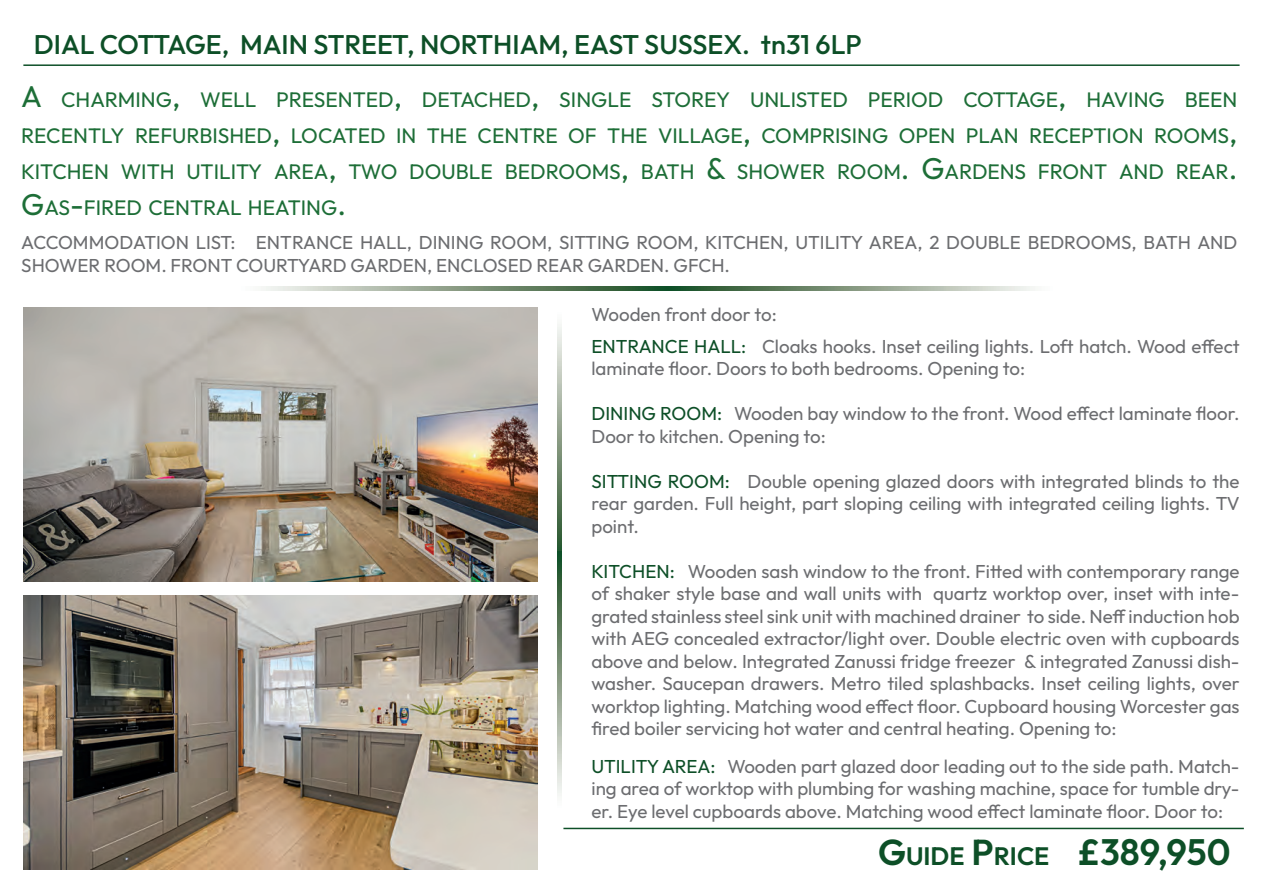
<style>
.page{position:relative;width:1263px;height:893px;background:#fff}
.page>*{position:absolute;margin:0;border:0;box-sizing:border-box;transform-origin:0 0}
.t1{font:100 27px "Outfit";color:#0d4f27}
.t2{font:100 25.2px "Outfit";color:#0d4f27}
.t3{font:100 21px/36px "Outfit";color:#1d6e37;text-align:justify}
.t4{font:100 18.75px/22.5px "Outfit";color:#6c6d70}
.s1{font-size:30px}
.s2{color:#0d4f27}
.s3{font-size:36px}
.s4{font-weight:600;font-size:36px}
</style>
<div class="page">
<svg style="left:557px;top:324px;width:4px;height:228px"></svg>
<img style="left:23px;top:307px;width:515px;height:275px">
<svg style="left:557px;top:552px;width:4px;height:244px"></svg>
<hr style="left:23px;top:64px;width:1216px;height:2px;background:#0d4f27">
<hr style="left:563px;top:828px;width:681px;height:1px;background:#0d4f27">
<svg style="left:261px;top:286px;width:406px;height:5px;background:#859c84"></svg>
<svg style="left:667px;top:286px;width:368px;height:5px;background:#849b84"></svg>
<img style="left:23px;top:595px;width:515px;height:274px">
<h1 class="t1" style="left:34px;top:29px;width:829px">DIAL COTTAGE, MAIN STREET, NORTHIAM, EAST SUSSEX. tn31 6LP</h1>
<p class="t3" style="left:21px;top:81px;width:1218px"><span class="s1">A</span> CHARMING<span class="s1">,</span> WELL PRESENTED<span class="s1">,</span> DETACHED<span class="s1">,</span> SINGLE STOREY UNLISTED PERIOD COTTAGE<span class="s1">,</span> HAVING BEEN RECENTLY REFURBISHED<span class="s1">,</span> LOCATED IN THE CENTRE OF THE VILLAGE<span class="s1">,</span> COMPRISING OPEN PLAN RECEPTION ROOMS<span class="s1">, </span>KITCHEN WITH UTILITY AREA<span class="s1">,</span> TWO DOUBLE BEDROOMS<span class="s1">,</span> BATH <span class="s1">&amp;</span> SHOWER ROOM<span class="s1">. G</span>ARDENS FRONT AND REAR<span class="s1">.<br>G</span>AS<span class="s1">-</span>FIRED CENTRAL HEATING<span class="s1">.</span></p>
<p class="t4" style="left:21px;top:231px;width:1218px">ACCOMMODATION LIST: ENTRANCE HALL, DINING ROOM, SITTING ROOM, KITCHEN, UTILITY AREA, 2 DOUBLE BEDROOMS, BATH AND<br>SHOWER ROOM. FRONT COURTYARD GARDEN, ENCLOSED REAR GARDEN. GFCH.</p>
<p class="t4" style="left:591px;top:299px;width:650px;line-height:31.5px">Wooden front door to:<br><span class="s2">ENTRANCE HALL:</span> Cloaks hooks. Inset ceiling lights. Loft hatch. Wood effect</p>
<p class="t4" style="left:591px;top:357px;width:435px">laminate floor. Doors to both bedrooms. Opening to:</p>
<p class="t4" style="left:591px;top:402px;width:650px"><span class="s2">DINING ROOM:</span> Wooden bay window to the front. Wood effect laminate floor.<br>Door to kitchen. Opening to:</p>
<p class="t4" style="left:591px;top:470px;width:650px;text-align:justify"><span class="s2">SITTING ROOM:</span> Double opening glazed doors with integrated blinds to the rear garden. Full height, part sloping ceiling with integrated ceiling lights. TV point.</p>
<p class="t4" style="left:591px;top:560px;width:650px;text-align:justify"><span class="s2">KITCHEN:</span> Wooden sash window to the front. Fitted with contemporary range of shaker style base and wall units with quartz worktop over, inset with inte&shy;grated stainless steel sink unit with machined drainer to side. Neff induction hob with AEG concealed extractor/light over. Double electric oven with cupboards above and below. Integrated Zanussi fridge freezer &amp; integrated Zanussi dish&shy;washer. Saucepan drawers. Metro tiled splashbacks. Inset ceiling lights, over worktop lighting. Matching wood effect floor. Cupboard housing Worcester gas fired boiler servicing hot water and central heating. Opening to:</p>
<p class="t4" style="left:591px;top:755px;width:650px;text-align:justify"><span class="s2">UTILITY AREA:</span> Wooden part glazed door leading out to the side path. Match&shy;ing area of worktop with plumbing for washing machine, space for tumble dry&shy;er. Eye level cupboards above. Matching wood effect laminate floor. Door to:</p>
<h2 class="t2" style="left:878px;top:842px;width:354px"><span class="s3">G</span>UIDE <span class="s3">P</span>RICE <span class="s4">£389,950</span></h2>
</div>
